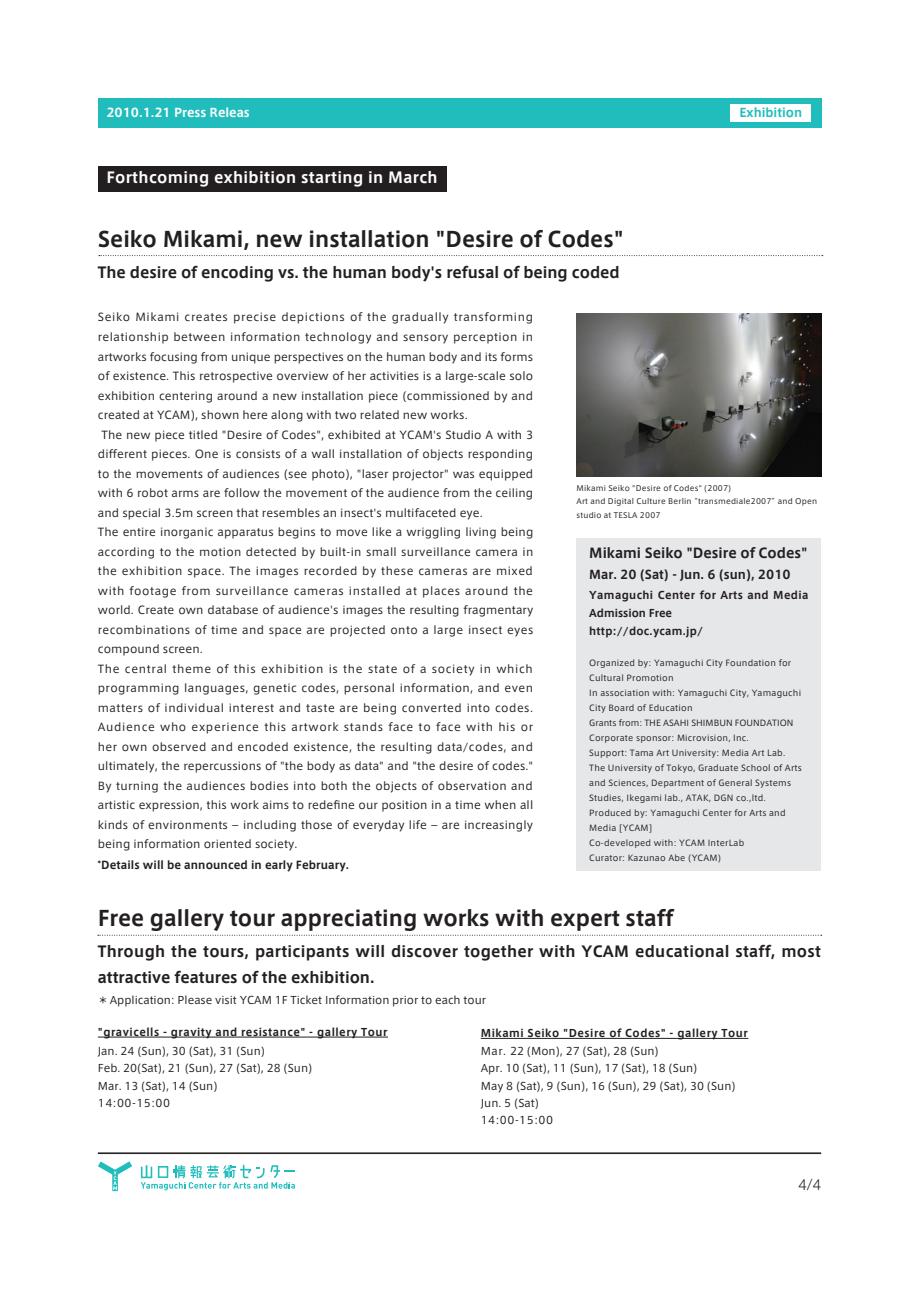
<style>
.page{position:relative;width:919px;height:1289px;background:#fff}
.page>*{position:absolute;margin:0;border:0;box-sizing:border-box;transform-origin:0 0}
.t1{font:700 21px "Axis Std";color:#231f20}
.t2{font:300 15.15px "Helvetica Neue";color:#231f20}
.t3{font:700 15px/25.5px "Axis Std";letter-spacing:.02em;color:#231f20}
.t4{font:700 15px "Axis Std";color:#231f20}
.t5{font:700 15px "Axis Std";letter-spacing:.025em;color:#fff}
.t6{font:700 13.5px "Axis Std";color:#231f20}
.t7{font:700 12px "Axis Std";color:#231f20}
.t8{font:700 12px "Axis Std";color:#fff}
.t9{font:700 12px "Axis Std";color:#21bdbd}
.t10{font:10.8px "Axis Std";letter-spacing:.015em;color:#231f20}
.t11{font:10.8px "Axis Std";letter-spacing:.035em;color:#231f20}
.t12{font:10.8px "Axis Std";letter-spacing:.055em;color:#231f20}
.t13{font:10.8px "Axis Std";letter-spacing:.045em;color:#231f20}
.t14{font:10.8px "Axis Std";letter-spacing:.04em;color:#231f20}
.t15{font:10.8px "Axis Std";letter-spacing:.065em;color:#231f20}
.t16{font:10.8px "Axis Std";letter-spacing:.06em;color:#231f20}
.t17{font:700 10.8px "Axis Std";letter-spacing:.01em;color:#231f20}
.t18{font:10.5px/17.2px "Axis Std";color:#231f20}
.t19{font:700 10.5px/18px "Axis Std";letter-spacing:.05em;color:#231f20}
.t20{font:8.25px/15px "Axis Std";letter-spacing:.025em;color:#231f20}
.t21{font:7.5px/13.5px "Axis Std";letter-spacing:.025em;color:#231f20}
</style>
<div class="page">
<svg style="left:98px;top:1161px;width:34px;height:30px"></svg>
<svg style="left:141px;top:1164px;width:154px;height:26px"></svg>
<div style="left:98px;top:98px;width:723px;height:30px;background:#21bdbd"></div>
<hr style="left:98px;top:1152px;width:723px;height:1px;background:#231f20">
<hr style="left:98px;top:1153px;width:723px;height:1px;background:#231f20">
<div style="left:730px;top:104px;width:80px;height:17px;background:#fff"></div>
<div style="left:576px;top:537px;width:245px;height:333px;background:#e6e7e9"></div>
<div style="left:98px;top:166px;width:348px;height:25px;background:#231f20"></div>
<img style="left:576px;top:313px;width:245px;height:163px">
<svg style="left:99px;top:255px;width:723px;height:1px"></svg>
<hr style="left:98px;top:1036px;width:290px;height:1px;background:#231f20">
<hr style="left:480px;top:1038px;width:268px;height:1px;background:#231f20">
<svg style="left:98px;top:934px;width:723px;height:1px"></svg>
<p class="t8" style="left:106px;top:104px;width:145px">2010.1.21 Press Releas</p>
<p class="t9" style="left:739px;top:103px;width:64px">Exhibition</p>
<h3 class="t5" style="left:106px;top:166px;width:333px">Forthcoming exhibition starting in March</h3>
<h1 class="t1" style="left:98px;top:223px;width:527px">Seiko Mikami, new installation "Desire of Codes"</h1>
<h3 class="t4" style="left:98px;top:261px;width:523px">The desire of encoding vs. the human body's refusal of being coded</h3>
<p class="t12" style="left:98px;top:309px;width:436px">Seiko Mikami creates precise depictions of the gradually transforming</p>
<p class="t14" style="left:98px;top:329px;width:437px">relationship between information technology and sensory perception in</p>
<p class="t10" style="left:98px;top:348px;width:436px">artworks focusing from unique perspectives on the human body and its forms</p>
<p class="t10" style="left:98px;top:368px;width:437px">of existence. This retrospective overview of her activities is a large-scale solo</p>
<p class="t10" style="left:98px;top:387px;width:436px">exhibition centering around a new installation piece (commissioned by and</p>
<p class="t10" style="left:98px;top:407px;width:371px">created at YCAM), shown here along with two related new works.</p>
<p class="t10" style="left:102px;top:426px;width:433px">The new piece titled "Desire of Codes", exhibited at YCAM's Studio A with 3</p>
<p class="t10" style="left:98px;top:446px;width:436px">different pieces. One is consists of a wall installation of objects responding</p>
<p class="t10" style="left:98px;top:465px;width:437px">to the movements of audiences (see photo), "laser projector" was equipped</p>
<p class="t10" style="left:98px;top:485px;width:437px">with 6 robot arms are follow the movement of the audience from the ceiling</p>
<p class="t10" style="left:98px;top:504px;width:386px">and special 3.5m screen that resembles an insect's multifaceted eye.</p>
<p class="t10" style="left:98px;top:524px;width:437px">The entire inorganic apparatus begins to move like a wriggling living being</p>
<p class="t10" style="left:98px;top:543px;width:437px">according to the motion detected by built-in small surveillance camera in</p>
<p class="t13" style="left:98px;top:563px;width:436px">the exhibition space. The images recorded by these cameras are mixed</p>
<p class="t12" style="left:98px;top:582px;width:436px">with footage from surveillance cameras installed at places around the</p>
<p class="t10" style="left:98px;top:602px;width:437px">world. Create own database of audience's images the resulting fragmentary</p>
<p class="t11" style="left:98px;top:621px;width:437px">recombinations of time and space are projected onto a large insect eyes</p>
<p class="t10" style="left:98px;top:641px;width:107px">compound screen.</p>
<p class="t15" style="left:98px;top:660px;width:436px">The central theme of this exhibition is the state of a society in which</p>
<p class="t11" style="left:98px;top:680px;width:436px">programming languages, genetic codes, personal information, and even</p>
<p class="t13" style="left:98px;top:699px;width:437px">matters of individual interest and taste are being converted into codes.</p>
<p class="t16" style="left:98px;top:719px;width:437px">Audience who experience this artwork stands face to face with his or</p>
<p class="t11" style="left:98px;top:738px;width:436px">her own observed and encoded existence, the resulting data/codes, and</p>
<p class="t10" style="left:98px;top:758px;width:437px">ultimately, the repercussions of "the body as data" and "the desire of codes."</p>
<p class="t10" style="left:98px;top:777px;width:436px">By turning the audiences bodies into both the objects of observation and</p>
<p class="t10" style="left:98px;top:797px;width:437px">artistic expression, this work aims to redefine our position in a time when all</p>
<p class="t10" style="left:98px;top:816px;width:436px">kinds of environments – including those of everyday life – are increasingly</p>
<p class="t10" style="left:98px;top:836px;width:201px">being information oriented society.</p>
<p class="t17" style="left:98px;top:857px;width:253px">*Details will be announced in early February.</p>
<p class="t21" style="left:576px;top:480px;width:242px">Mikami Seiko "Desire of Codes" (2007)<br>Art and Digital Culture Berlin “transmediale2007”and Open studio at TESLA 2007</p>
<p class="t6" style="left:589px;top:542px;width:220px">Mikami Seiko "Desire of Codes"</p>
<p class="t7" style="left:589px;top:565px;width:203px">Mar. 20 (Sat) - Jun. 6 (sun), 2010</p>
<p class="t19" style="left:589px;top:585px;width:220px">Yamaguchi Center for Arts and Media<br>Admission Free<br>http://doc.ycam.jp/</p>
<p class="t20" style="left:589px;top:654px;width:214px">Organized by: Yamaguchi City Foundation for Cultural Promotion<br>In association with: Yamaguchi City, Yamaguchi City Board of Education<br>Grants from: THE ASAHI SHIMBUN FOUNDATION Corporate sponsor: Microvision, Inc.<br>Support: Tama Art University: Media Art Lab.<br>The University of Tokyo, Graduate School of Arts and Sciences, Department of General Systems Studies, Ikegami lab., ATAK, DGN co.,ltd.<br>Produced by: Yamaguchi Center for Arts and Media [YCAM]<br>Co-developed with: YCAM InterLab<br>Curator: Kazunao Abe (YCAM)</p>
<h1 class="t1" style="left:98px;top:902px;width:577px">Free gallery tour appreciating works with expert staff</h1>
<h3 class="t3" style="left:98px;top:937px;width:724px">Through the tours, participants will discover together with YCAM educational staff, most attractive features of the exhibition.</h3>
<p class="t18" style="left:98px;top:990px;width:389px">＊Application: Please visit YCAM 1F Ticket Information prior to each tour</p>
<p class="t19" style="left:98px;top:1021px;width:291px">"gravicells - gravity and resistance" - gallery Tour</p>
<p class="t18" style="left:98px;top:1041px;width:216px">Jan. 24 (Sun), 30 (Sat), 31 (Sun)<br>Feb. 20(Sat), 21 (Sun), 27 (Sat), 28 (Sun)<br>Mar. 13 (Sat), 14 (Sun)<br>14:00-15:00</p>
<p class="t19" style="left:480px;top:1023px;width:268px">Mikami Seiko "Desire of Codes" - gallery Tour</p>
<p class="t18" style="left:480px;top:1041px;width:256px">Mar. 22 (Mon), 27 (Sat), 28 (Sun)<br>Apr. 10 (Sat), 11 (Sun), 17 (Sat), 18 (Sun)<br>May 8 (Sat), 9 (Sun), 16 (Sun), 29 (Sat), 30 (Sun)<br>Jun. 5 (Sat)<br>14:00-15:00</p>
<h2 class="t2" style="left:798px;top:1174px;width:24px">4/4</h2>
</div>
